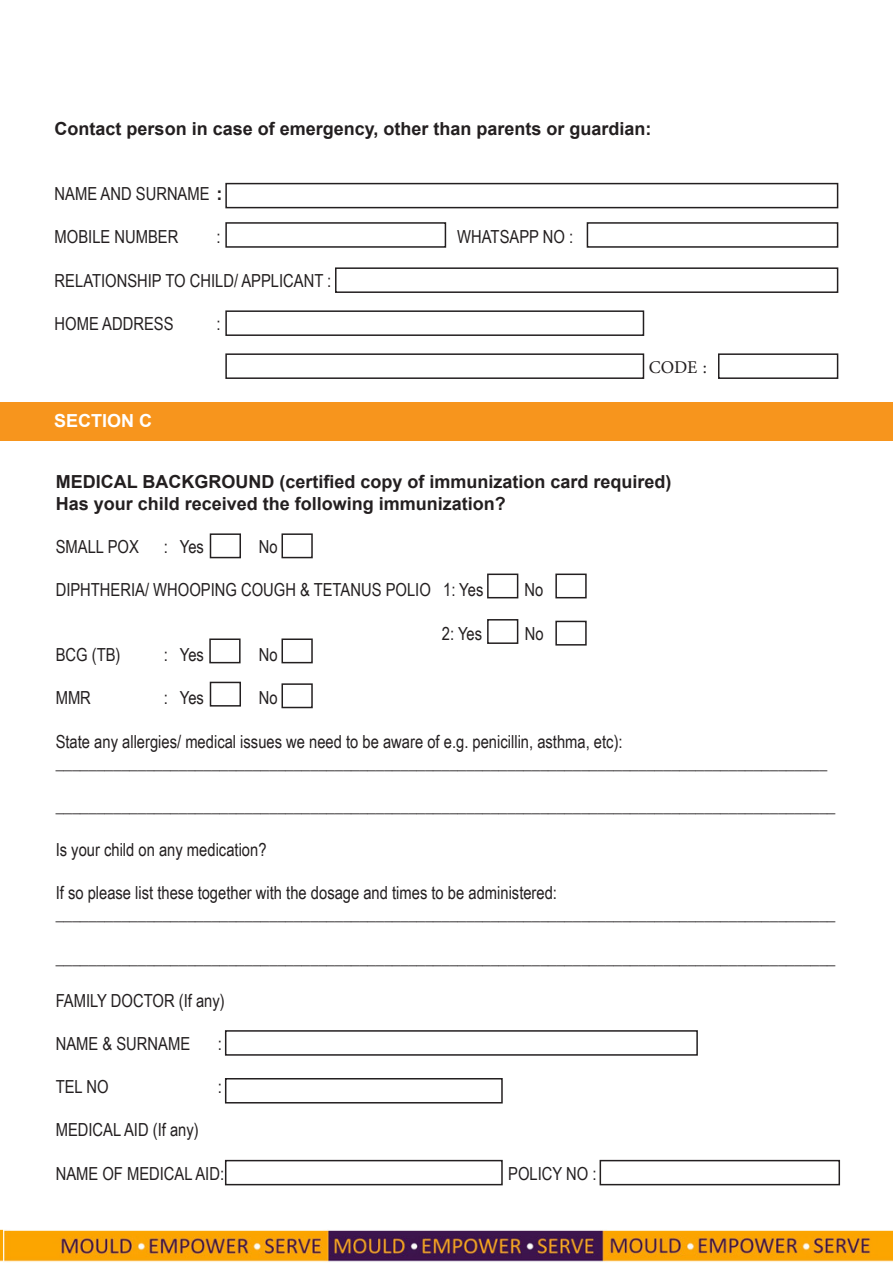
<style>
.page{position:relative;width:893px;height:1263px;background:#fff}
.page>*{position:absolute;margin:0;border:0;box-sizing:border-box;transform-origin:0 0}
.t1{font:18px "Arial Narrow";color:#231f20}
.t2{font:700 18px "Arial";color:#231f20}
.t3{font:700 18px "Arial";color:#fff}
.t4{font:18px "Minion Pro";color:#231f20}
.s1{font-family:"Arial";font-weight:700}
</style>
<div class="page">
<div style="left:225px;top:1078px;width:278px;height:25px;border:2px solid #231f20"></div>
<div style="left:0;top:402px;width:893px;height:38px;background:#f7951d"></div>
<div style="left:210px;top:682px;width:31px;height:24px;border:2px solid #231f20"></div>
<div style="left:225px;top:183px;width:613px;height:25px;border:2px solid #231f20"></div>
<div style="left:335px;top:267px;width:503px;height:26px;border:2px solid #231f20"></div>
<div style="left:225px;top:310px;width:419px;height:26px;border:2px solid #231f20"></div>
<div style="left:225px;top:353px;width:419px;height:26px;border:2px solid #231f20"></div>
<div style="left:718px;top:353px;width:120px;height:26px;border:2px solid #231f20"></div>
<div style="left:225px;top:222px;width:221px;height:26px;border:2px solid #231f20"></div>
<div style="left:587px;top:222px;width:251px;height:26px;border:2px solid #231f20"></div>
<div style="left:209px;top:638px;width:32px;height:25px;border:2px solid #231f20"></div>
<div style="left:210px;top:533px;width:31px;height:25px;border:2px solid #231f20"></div>
<div style="left:487px;top:573px;width:31px;height:25px;border:2px solid #231f20"></div>
<div style="left:487px;top:619px;width:31px;height:25px;border:2px solid #231f20"></div>
<div style="left:555px;top:573px;width:32px;height:25px;border:2px solid #231f20"></div>
<div style="left:281px;top:683px;width:32px;height:25px;border:2px solid #231f20"></div>
<div style="left:281px;top:638px;width:32px;height:25px;border:2px solid #231f20"></div>
<div style="left:281px;top:533px;width:32px;height:25px;border:2px solid #231f20"></div>
<div style="left:555px;top:621px;width:32px;height:25px;border:2px solid #231f20"></div>
<div style="left:225px;top:1030px;width:473px;height:26px;border:2px solid #231f20"></div>
<div style="left:225px;top:1160px;width:278px;height:25px;border:2px solid #231f20"></div>
<div style="left:600px;top:1160px;width:240px;height:25px;border:2px solid #231f20"></div>
<img style="left:0;top:1229px;width:893px;height:33px">
<p class="t2" style="left:55px;top:117px;width:598px">Contact person in case of emergency, other than parents or guardian:</p>
<p class="t1" style="left:55px;top:181px;width:170px">NAME AND SURNAME <span class="s1">:</span></p>
<p class="t1" style="left:55px;top:224px;width:125px">MOBILE NUMBER</p>
<p class="t1" style="left:217px;top:224px;width:6px">:</p>
<p class="t1" style="left:457px;top:224px;width:117px">WHATSAPP NO :</p>
<p class="t1" style="left:55px;top:267px;width:278px">RELATIONSHIP TO CHILD/ APPLICANT :</p>
<p class="t1" style="left:55px;top:310px;width:120px">HOME ADDRESS</p>
<p class="t1" style="left:217px;top:310px;width:6px">:</p>
<p class="t3" style="left:54px;top:409px;width:100px">SECTION C</p>
<p class="t4" style="left:649px;top:355px;width:60px">CODE :</p>
<p class="t2" style="left:56px;top:470px;width:617px">MEDICAL BACKGROUND (certified copy of immunization card required)</p>
<p class="t2" style="left:56px;top:492px;width:452px">Has your child received the following immunization?</p>
<p class="t1" style="left:56px;top:533px;width:85px">SMALL POX</p>
<p class="t1" style="left:164px;top:533px;width:42px">: Yes</p>
<p class="t1" style="left:259px;top:533px;width:20px">No</p>
<p class="t1" style="left:56px;top:577px;width:429px">DIPHTHERIA/ WHOOPING COUGH &amp; TETANUS POLIO 1: Yes</p>
<p class="t1" style="left:524px;top:577px;width:20px">No</p>
<p class="t1" style="left:442px;top:620px;width:42px">2: Yes</p>
<p class="t1" style="left:525px;top:620px;width:20px">No</p>
<p class="t1" style="left:56px;top:641px;width:66px">BCG (TB)</p>
<p class="t1" style="left:164px;top:641px;width:42px">: Yes</p>
<p class="t1" style="left:259px;top:641px;width:20px">No</p>
<p class="t1" style="left:56px;top:685px;width:37px">MMR</p>
<p class="t1" style="left:164px;top:685px;width:42px">: Yes</p>
<p class="t1" style="left:259px;top:685px;width:20px">No</p>
<p class="t1" style="left:56px;top:728px;width:568px">State any allergies/ medical issues we need to be aware of e.g. penicillin, asthma, etc):</p>
<p class="t1" style="left:56px;top:749px;width:773px">______________________________________________________________________________________________</p>
<p class="t1" style="left:56px;top:793px;width:781px">_______________________________________________________________________________________________</p>
<p class="t1" style="left:56px;top:836px;width:212px">Is your child on any medication?</p>
<p class="t1" style="left:56px;top:879px;width:503px">If so please list these together with the dosage and times to be administered:</p>
<p class="t1" style="left:56px;top:901px;width:781px">_______________________________________________________________________________________________</p>
<p class="t1" style="left:56px;top:944px;width:781px">_______________________________________________________________________________________________</p>
<p class="t1" style="left:56px;top:987px;width:171px">FAMILY DOCTOR (If any)</p>
<p class="t1" style="left:56px;top:1030px;width:136px">NAME &amp; SURNAME</p>
<p class="t1" style="left:218px;top:1030px;width:6px">:</p>
<p class="t1" style="left:56px;top:1073px;width:54px">TEL NO</p>
<p class="t1" style="left:218px;top:1073px;width:6px">:</p>
<p class="t1" style="left:56px;top:1117px;width:145px">MEDICAL AID (If any)</p>
<p class="t1" style="left:56px;top:1160px;width:170px">NAME OF MEDICAL AID:</p>
<p class="t1" style="left:508px;top:1160px;width:90px">POLICY NO :</p>
</div>
